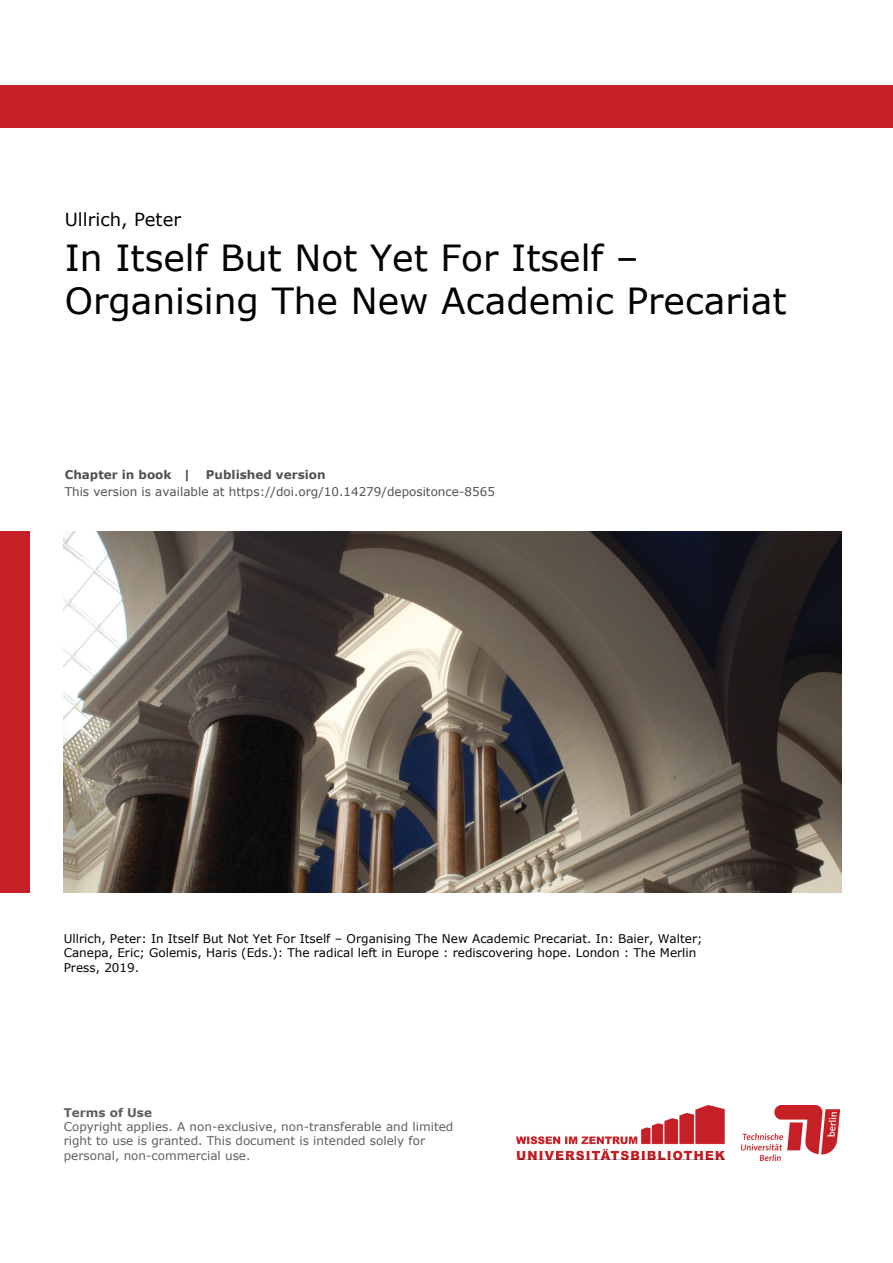
<style>
.page{position:relative;width:893px;height:1263px;background:#fff}
.page>*{position:absolute;margin:0;border:0;box-sizing:border-box;transform-origin:0 0}
.t1{font:36px/43.2px "Verdana";color:#010202}
.t2{font:18px "Verdana";color:#010202}
.t3{font:12px/14.4px "Verdana";color:#010202}
.t4{font:12px/14.4px "Verdana";color:#5f5f60}
.t5{font:12px "Verdana";color:#515151}
.t6{font:700 12px "Verdana";color:#515151}
.t7{font:700 12px "Verdana";color:#5f5f60}
</style>
<div class="page">
<div style="left:0;top:85px;width:893px;height:43px;background:#c52026"></div>
<div style="left:0;top:532px;width:30px;height:361px;background:#c52026"></div>
<img style="left:64px;top:532px;width:778px;height:361px">
<img style="left:516px;top:1106px;width:209px;height:54px">
<img style="left:741px;top:1106px;width:98px;height:54px">
<h2 class="t2" style="left:65px;top:208px;width:118px">Ullrich, Peter</h2>
<h1 class="t1" style="left:65px;top:235px;width:723px">In Itself But Not Yet For Itself –<br>Organising The New Academic Precariat</h1>
<p class="t6" style="left:65px;top:467px;width:127px">Chapter in book |</p>
<p class="t6" style="left:206px;top:467px;width:121px">Published version</p>
<p class="t5" style="left:65px;top:483px;width:432px">This version is available at https://doi.org/10.14279/depositonce-8565</p>
<p class="t3" style="left:64px;top:931px;width:640px">Ullrich, Peter: In Itself But Not Yet For Itself – Organising The New Academic Precariat. In: Baier, Walter;<br>Canepa, Eric; Golemis, Haris (Eds.): The radical left in Europe : rediscovering hope. London : The Merlin<br>Press, 2019.</p>
<p class="t7" style="left:64px;top:1105px;width:90px">Terms of Use</p>
<p class="t4" style="left:64px;top:1119px;width:391px">Copyright applies. A non-exclusive, non-transferable and limited right to use is granted. This document is intended solely for personal, non-commercial use.</p>
</div>
